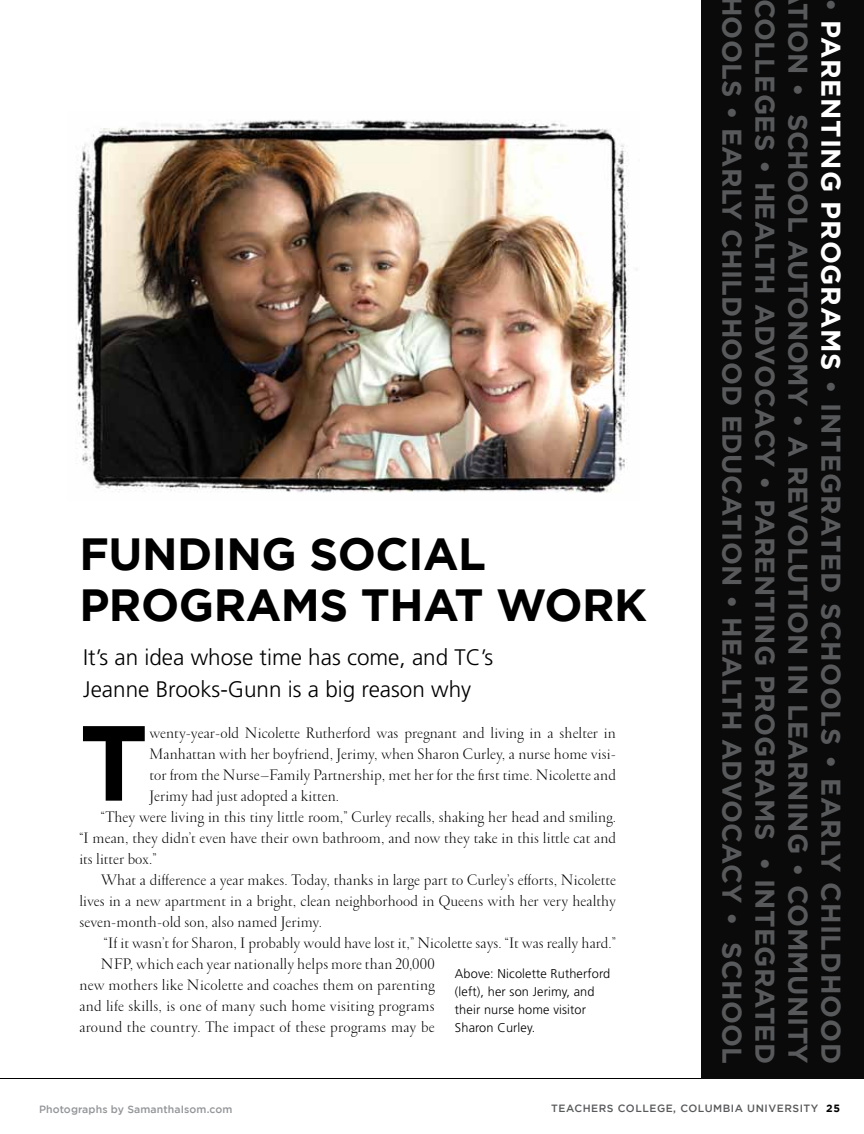
<style>
.page{position:relative;width:864px;height:1134px;background:#fff}
.page>*{position:absolute;margin:0;border:0;box-sizing:border-box;transform-origin:0 0}
.t1{font:700 106.5px "Gotham";color:#000}
.t2{font:700 45px/51px "Gotham";letter-spacing:-.01em;color:#000}
.t3{font:700 27px/33px "Gotham";letter-spacing:.01em;color:#58595b;text-align:justify}
.t4{font:300 22.5px/31.5px "Frutiger";color:#000}
.t5{font:300 16.5px "Garamond FB Display";letter-spacing:.01em;color:#000}
.t6{font:300 12.75px/18px "Frutiger";letter-spacing:.01em;color:#000}
.t7{font:500 10.5px "Gotham";letter-spacing:.05em;color:#58595b}
.t8{font:500 10.5px "Gotham";letter-spacing:.01em;color:#939598}
.s1{color:#fff}
.s2{font-weight:700;color:#000}
</style>
<div class="page">
<hr style="left:0;top:1078px;width:864px;height:1px;background:#000">
<div style="left:701px;top:0;width:163px;height:1079px;background:#0a0a0b"></div>
<img style="left:76px;top:120px;width:561px;height:373px">
<h2 class="t2" style="left:79px;top:527px;width:31px">FUNDIN</h2>
<h2 class="t2" style="left:262px;top:527px;width:76px">G SOCI</h2>
<h2 class="t2" style="left:79px;top:527px;width:569px;text-indent:344px">AL<br>PROGRAMS THAT WORK</h2>
<h3 class="t4" style="left:83px;top:642px;width:412px">It’s an idea whose time has come, and TC’s<br>Jeanne Brooks-Gunn is a big reason why</h3>
<h1 class="t1" style="left:79px;top:701px;width:71px">T</h1>
<p class="t5" style="left:149px;top:725px;width:468px">wenty-year-old Nicolette Rutherford was pregnant and living in a shelter in</p>
<p class="t5" style="left:149px;top:746px;width:468px">Manhattan with her boyfriend, Jerimy, when Sharon Curley, a nurse home visi-</p>
<p class="t5" style="left:149px;top:767px;width:468px">tor from the Nurse–Family Partnership, met her for the first time. Nicolette and</p>
<p class="t5" style="left:149px;top:788px;width:191px">Jerimy had just adopted a kitten.</p>
<p class="t5" style="left:101px;top:809px;width:516px">“They were living in this tiny little room,” Curley recalls, shaking her head and smiling.</p>
<p class="t5" style="left:79px;top:830px;width:538px">“I mean, they didn’t even have their own bathroom, and now they take in this little cat and</p>
<p class="t5" style="left:79px;top:851px;width:79px">its litter box.”</p>
<p class="t5" style="left:101px;top:872px;width:516px">What a difference a year makes. Today, thanks in large part to Curley’s efforts, Nicolette</p>
<p class="t5" style="left:79px;top:893px;width:538px">lives in a new apartment in a bright, clean neighborhood in Queens with her very healthy</p>
<p class="t5" style="left:79px;top:914px;width:244px">seven-month-old son, also named Jerimy.</p>
<p class="t5" style="left:104px;top:935px;width:514px">“If it wasn’t for Sharon, I probably would have lost it,” Nicolette says. “It was really hard.”</p>
<p class="t5" style="left:101px;top:956px;width:335px">NFP, which each year nationally helps more than 20,000</p>
<p class="t5" style="left:79px;top:977px;width:357px">new mothers like Nicolette and coaches them on parenting</p>
<p class="t5" style="left:79px;top:998px;width:357px">and life skills, is one of many such home visiting programs</p>
<p class="t5" style="left:79px;top:1019px;width:357px">around the country. The impact of these programs may be</p>
<p class="t6" style="left:455px;top:965px;width:157px">Above: Nicolette Rutherford (left), her son Jerimy, and their nurse home visitor<br>Sharon Curley.</p>
<p class="t3" style="left:848px;top:-4px;width:1068px;rotate:90deg">• <span class="s1">PARENTING PROGRAMS</span> • INTEGRATED SCHOOLS • EARLY CHILDHOOD TION • SCHOOL AUTONOMY • A REVOLUTION IN LEARNING • COMMUNITY COLLEGES • HEALTH ADVOCACY • PARENTING PROGRAMS • INTEGRATED HOOLS • EARLY CHILDHOOD EDUCATION • HEALTH ADVOCACY • SCHOOL</p>
<p class="t8" style="left:39px;top:1103px;width:195px">Photographs by SamanthaIsom.com</p>
<p class="t7" style="left:551px;top:1102px;width:146px">teachers college, COLU</p>
<p class="t7" style="left:713px;top:1102px;width:128px">MBIA UN IVERSITY <span class="s2">25</span></p>
</div>
